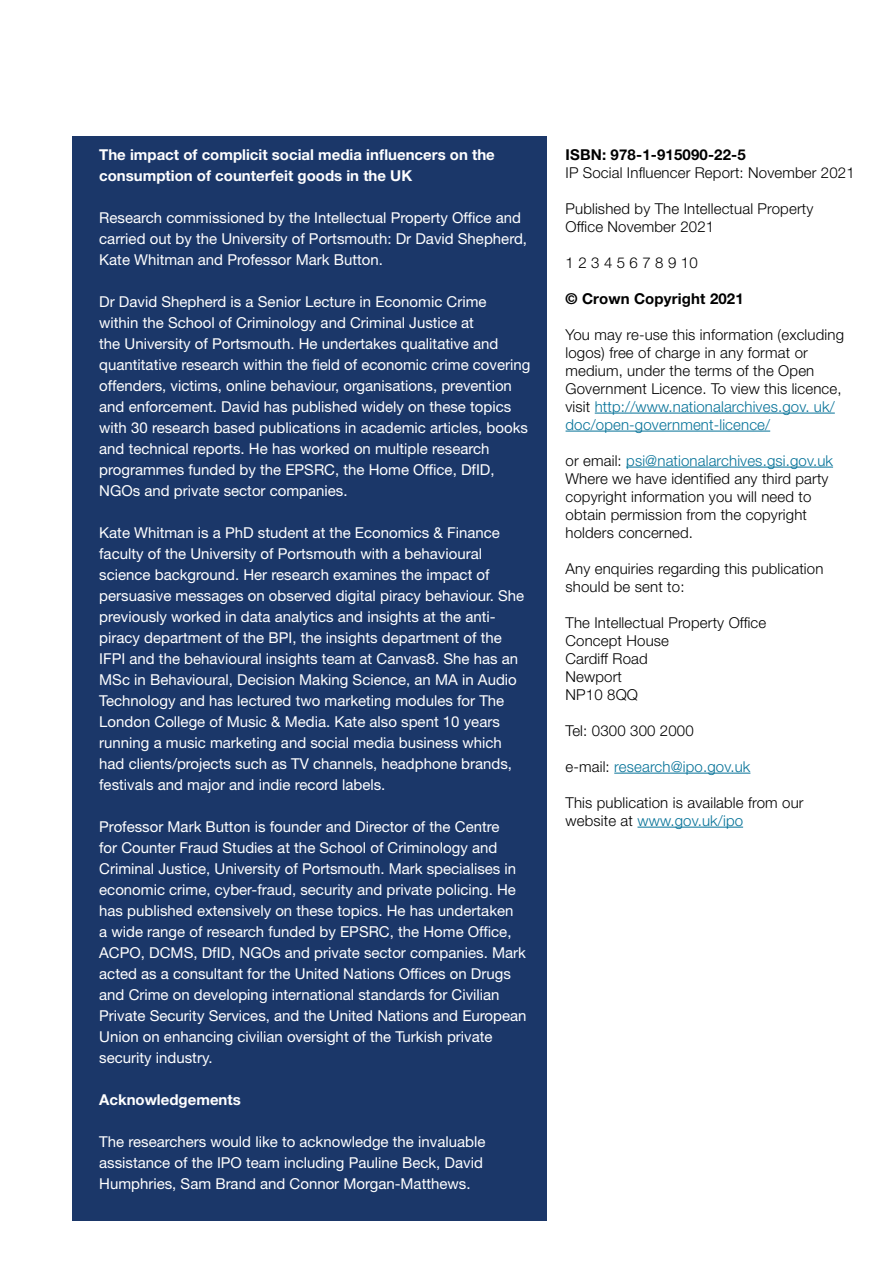
<style>
.page{position:relative;width:893px;height:1263px;background:#fff}
.page>*{position:absolute;margin:0;border:0;box-sizing:border-box;transform-origin:0 0}
.body_text{font:15px/21px "Helvetica Neue LT Std";color:#fff}
.ISBN_Info{font:300 15px/18px "Helvetica Neue LT Std";letter-spacing:.01em;color:#000}
.body_text-2{font:700 15px/21px "Helvetica Neue LT Std";color:#fff}
.ISBN_Info-2{font:300 15px "Helvetica Neue LT Std";letter-spacing:.01em;color:#057298}
.ISBN_Info-3{font:700 15px "Helvetica Neue LT Std";letter-spacing:.01em;color:#000}
.s1{color:#057298}
.s2{color:#000}
</style>
<div class="page">
<div style="left:72px;top:136px;width:474px;height:1084px;background:#1b3769"></div>
<hr style="left:595px;top:413px;width:240px;height:1px;background:#057298">
<hr style="left:566px;top:431px;width:204px;height:1px;background:#057298">
<hr style="left:626px;top:467px;width:207px;height:1px;background:#057298">
<hr style="left:614px;top:773px;width:136px;height:1px;background:#057298">
<hr style="left:637px;top:827px;width:106px;height:1px;background:#057298">
<p class="body_text-2" style="left:99px;top:144px;width:397px">The impact of complicit social media influencers on the consumption of counterfeit goods in the UK</p>
<p class="body_text" style="left:99px;top:207px;width:429px">Research commissioned by the Intellectual Property Office and carried out by the University of Portsmouth: Dr David Shepherd,<br>Kate Whitman and Professor Mark Button.</p>
<p class="body_text" style="left:99px;top:291px;width:433px">Dr David Shepherd is a Senior Lecture in Economic Crime<br>within the School of Criminology and Criminal Justice at<br>the University of Portsmouth. He undertakes qualitative and quantitative research within the field of economic crime covering offenders, victims, online behaviour, organisations, prevention and enforcement. David has published widely on these topics with 30 research based publications in academic articles, books and technical reports. He has worked on multiple research programmes funded by the EPSRC, the Home Office, DfID, NGOs and private sector companies.</p>
<p class="body_text" style="left:99px;top:522px;width:427px">Kate Whitman is a PhD student at the Economics &amp; Finance faculty of the University of Portsmouth with a behavioural science background. Her research examines the impact of persuasive messages on observed digital piracy behaviour. She previously worked in data analytics and insights at the anti&shy;piracy department of the BPI, the insights department of the IFPI and the behavioural insights team at Canvas8. She has an MSc in Behavioural, Decision Making Science, an MA in Audio Technology and has lectured two marketing modules for The London College of Music &amp; Media. Kate also spent 10 years running a music marketing and social media business which had clients/projects such as TV channels, headphone brands, festivals and major and indie record labels.</p>
<p class="body_text" style="left:99px;top:816px;width:429px">Professor Mark Button is founder and Director of the Centre<br>for Counter Fraud Studies at the School of Criminology and Criminal Justice, University of Portsmouth. Mark specialises in economic crime, cyber-fraud, security and private policing. He has published extensively on these topics. He has undertaken<br>a wide range of research funded by EPSRC, the Home Office, ACPO, DCMS, DfID, NGOs and private sector companies. Mark acted as a consultant for the United Nations Offices on Drugs and Crime on developing international standards for Civilian Private Security Services, and the United Nations and European Union on enhancing civilian oversight of the Turkish private security industry.</p>
<p class="body_text-2" style="left:99px;top:1089px;width:143px">Acknowledgements</p>
<p class="body_text" style="left:99px;top:1131px;width:388px">The researchers would like to acknowledge the invaluable assistance of the IPO team including Pauline Beck, David<br>Humphries, Sam Brand and Connor Morgan-Matthews.</p>
<p class="ISBN_Info-3" style="left:566px;top:145px;width:182px">ISBN: 978-1-915090-22-5</p>
<p class="ISBN_Info" style="left:566px;top:163px;width:291px">IP Social Influencer Report: November 2021</p>
<p class="ISBN_Info" style="left:566px;top:199px;width:249px">Published by The Intellectual Property<br>Office November 2021</p>
<p class="ISBN_Info" style="left:566px;top:253px;width:134px">1 2 3 4 5 6 7 8 9 10</p>
<p class="ISBN_Info-3" style="left:566px;top:289px;width:180px">© Crown Copyright 2021</p>
<p class="ISBN_Info" style="left:566px;top:325px;width:280px">You may re-use this information (excluding logos) free of charge in any format or medium, under the terms of the Open Government Licence. To view this licence, visit <span class="s1">http://www.nationalarchives.gov. uk/ doc/open-government-licence/</span></p>
<p class="ISBN_Info-2" style="left:566px;top:451px;width:269px"><span class="s2">or email:</span> psi@nationalarchives.gsi.gov.uk</p>
<p class="ISBN_Info" style="left:566px;top:469px;width:264px">Where we have identified any third party copyright information you will need to obtain permission from the copyright holders concerned.</p>
<p class="ISBN_Info" style="left:566px;top:559px;width:259px">Any enquiries regarding this publication should be sent to:</p>
<p class="ISBN_Info" style="left:566px;top:613px;width:202px">The Intellectual Property Office</p>
<p class="ISBN_Info" style="left:566px;top:631px;width:105px">Concept House</p>
<p class="ISBN_Info" style="left:566px;top:649px;width:84px">Cardiff Road</p>
<p class="ISBN_Info" style="left:566px;top:667px;width:58px">Newport</p>
<p class="ISBN_Info" style="left:566px;top:685px;width:74px">NP10 8QQ</p>
<p class="ISBN_Info" style="left:566px;top:721px;width:130px">Tel: 0300 300 2000</p>
<p class="ISBN_Info-2" style="left:566px;top:757px;width:186px"><span class="s2">e-mail:</span> research@ipo.gov.uk</p>
<p class="ISBN_Info" style="left:566px;top:793px;width:240px">This publication is available from our website at <span class="s1">www.gov.uk/ipo</span></p>
</div>
